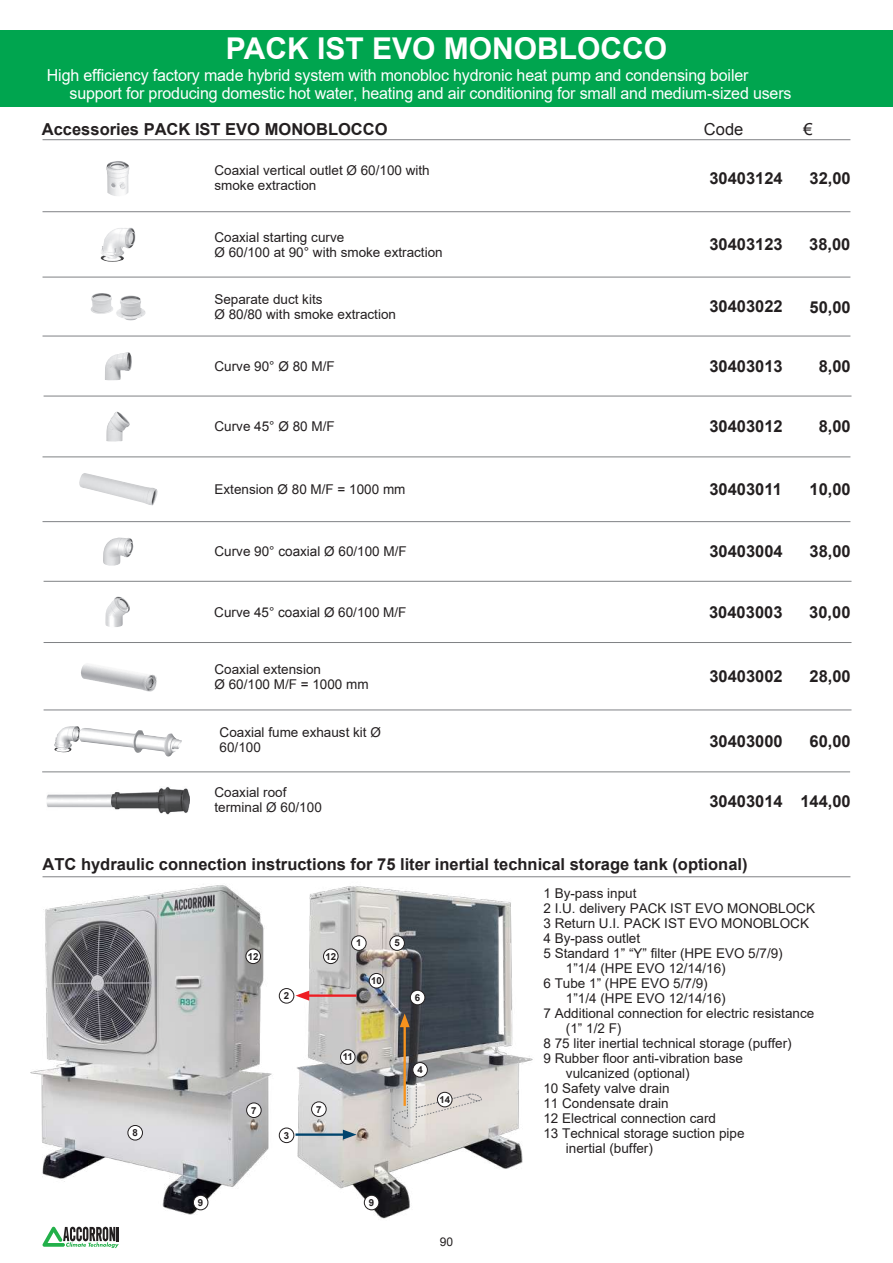
<style>
.page{position:relative;width:893px;height:1263px;background:#fff}
.page>*{position:absolute;margin:0;border:0;box-sizing:border-box;transform-origin:0 0}
.t1{font:700 30px "Arial";color:#fff}
.t2{font:700 16.5px "Arial";color:#231f20}
.t3{font:16.5px/18px "Arial";letter-spacing:-.01em;color:#fff}
.t4{font:16.5px "Arial";color:#231f20}
.t5{font:13.5px/15px "Arial";color:#231f20}
.t6{font:12px "Arial";color:#231f20}
.t7{font:700 9.6px "Arial";color:#231f20}
</style>
<div class="page">
<svg style="left:42px;top:1227px;width:77px;height:21px"></svg>
<div style="left:0;top:30px;width:893px;height:76px;background:#00a54f"></div>
<img style="left:54px;top:726px;width:128px;height:31px">
<img style="left:81px;top:664px;width:76px;height:28px">
<img style="left:103px;top:538px;width:31px;height:28px">
<img style="left:105px;top:596px;width:25px;height:31px">
<img style="left:90px;top:293px;width:56px;height:28px">
<img style="left:105px;top:352px;width:27px;height:29px">
<img style="left:79px;top:473px;width:79px;height:32px">
<img style="left:106px;top:412px;width:24px;height:30px">
<img style="left:47px;top:787px;width:142px;height:27px">
<img style="left:106px;top:161px;width:24px;height:35px">
<hr style="left:44px;top:709px;width:807px;height:1px;background:#808285">
<hr style="left:43px;top:456px;width:807px;height:1px;background:#808285">
<hr style="left:43px;top:336px;width:807px;height:1px;background:#808285">
<hr style="left:43px;top:211px;width:807px;height:1px;background:#808285">
<hr style="left:43px;top:277px;width:807px;height:1px;background:#808285">
<hr style="left:43px;top:139px;width:807px;height:1px;background:#808285">
<hr style="left:43px;top:521px;width:807px;height:1px;background:#808285">
<hr style="left:44px;top:581px;width:807px;height:1px;background:#808285">
<hr style="left:42px;top:771px;width:808px;height:1px;background:#808285">
<hr style="left:44px;top:396px;width:807px;height:1px;background:#808285">
<hr style="left:44px;top:642px;width:807px;height:1px;background:#808285">
<img style="left:100px;top:228px;width:36px;height:34px">
<hr style="left:43px;top:876px;width:807px;height:1px;background:#808285">
<img style="left:31px;top:885px;width:241px;height:330px">
<img style="left:287px;top:886px;width:246px;height:333px">
<hr style="left:305px;top:994px;width:52px;height:3px;background:#ee1d23">
<svg style="left:295px;top:991px;width:14px;height:10px"></svg>
<hr style="left:295px;top:1133px;width:52px;height:3px;background:#00446d">
<svg style="left:343px;top:1129px;width:14px;height:10px"></svg>
<svg style="left:393px;top:1083px;width:89px;height:46px;background:#d7d2cf"></svg>
<hr style="left:404px;top:1023px;width:2px;height:83px;background:#f7931d">
<svg style="left:400px;top:1013px;width:10px;height:14px"></svg>
<div style="left:247px;top:1103px;width:14px;height:14px;background:#fff;border-radius:50%"></div>
<div style="left:246px;top:1102px;width:15px;height:16px;border:1px solid #231f20;border-radius:50%"></div>
<div style="left:128px;top:1125px;width:14px;height:15px;background:#fff;border-radius:50%"></div>
<div style="left:128px;top:1125px;width:15px;height:15px;border:1px solid #231f20;border-radius:50%"></div>
<div style="left:364px;top:1195px;width:15px;height:15px;background:#fff;border-radius:50%"></div>
<div style="left:364px;top:1195px;width:15px;height:15px;border:1px solid #231f20;border-radius:50%"></div>
<div style="left:246px;top:949px;width:14px;height:14px;background:#fff;border-radius:50%"></div>
<div style="left:246px;top:949px;width:15px;height:15px;border:1px solid #231f20;border-radius:50%"></div>
<div style="left:352px;top:936px;width:14px;height:14px;background:#fff;border-radius:50%"></div>
<div style="left:351px;top:935px;width:15px;height:16px;border:1px solid #231f20;border-radius:50%"></div>
<div style="left:323px;top:949px;width:15px;height:14px;background:#fff;border-radius:50%"></div>
<div style="left:323px;top:949px;width:15px;height:15px;border:1px solid #231f20;border-radius:50%"></div>
<div style="left:312px;top:1102px;width:14px;height:14px;background:#fff;border-radius:50%"></div>
<div style="left:311px;top:1101px;width:15px;height:16px;border:1px solid #231f20;border-radius:50%"></div>
<div style="left:193px;top:1195px;width:15px;height:15px;background:#fff;border-radius:50%"></div>
<div style="left:193px;top:1195px;width:15px;height:15px;border:1px solid #231f20;border-radius:50%"></div>
<div style="left:413px;top:1062px;width:14px;height:15px;background:#fff;border-radius:50%"></div>
<div style="left:412px;top:1062px;width:16px;height:15px;border:1px solid #231f20;border-radius:50%"></div>
<div style="left:390px;top:936px;width:14px;height:14px;background:#fff;border-radius:50%"></div>
<div style="left:389px;top:935px;width:16px;height:16px;border:1px solid #231f20;border-radius:50%"></div>
<div style="left:369px;top:973px;width:15px;height:15px;background:#fff;border-radius:50%"></div>
<div style="left:369px;top:973px;width:15px;height:15px;border:1px solid #231f20;border-radius:50%"></div>
<div style="left:410px;top:990px;width:15px;height:15px;background:#fff;border-radius:50%"></div>
<div style="left:410px;top:990px;width:15px;height:15px;border:1px solid #231f20;border-radius:50%"></div>
<div style="left:340px;top:1050px;width:15px;height:14px;background:#fff;border-radius:50%"></div>
<div style="left:340px;top:1049px;width:15px;height:16px;border:1px solid #231f20;border-radius:50%"></div>
<div style="left:437px;top:1092px;width:15px;height:15px;background:#fff;border-radius:50%"></div>
<div style="left:437px;top:1092px;width:15px;height:15px;border:1px solid #231f20;border-radius:50%"></div>
<div style="left:279px;top:988px;width:15px;height:15px;background:#fff;border-radius:50%"></div>
<div style="left:279px;top:988px;width:15px;height:15px;border:1px solid #231f20;border-radius:50%"></div>
<div style="left:279px;top:1128px;width:15px;height:14px;background:#fff;border-radius:50%"></div>
<div style="left:279px;top:1128px;width:15px;height:15px;border:1px solid #231f20;border-radius:50%"></div>
<h1 class="t1" style="left:226px;top:28px;width:443px">PACK IST EVO MONOBLOCCO</h1>
<p class="t3" style="left:70px;top:66px;width:723px;text-indent:-23px">High efficiency factory made hybrid system with monobloc hydronic heat pump and condensing boiler support for producing domestic hot water, heating and air conditioning for small and medium-sized users</p>
<p class="t2" style="left:42px;top:119px;width:347px">Accessories PACK IST EVO MONOBLOCCO</p>
<p class="t4" style="left:704px;top:119px;width:41px">Code</p>
<p class="t4" style="left:804px;top:119px;width:11px">€</p>
<p class="t5" style="left:214px;top:163px;width:217px">Coaxial vertical outlet Ø 60/100 with smoke extraction</p>
<p class="t2" style="left:709px;top:168px;width:75px">30403124</p>
<p class="t2" style="left:809px;top:168px;width:43px">32,00</p>
<p class="t5" style="left:214px;top:230px;width:230px">Coaxial starting curve<br>Ø 60/100 at 90° with smoke extraction</p>
<p class="t2" style="left:709px;top:234px;width:75px">30403123</p>
<p class="t2" style="left:809px;top:234px;width:43px">38,00</p>
<p class="t5" style="left:214px;top:292px;width:183px">Separate duct kits<br>Ø 80/80 with smoke extraction</p>
<p class="t2" style="left:809px;top:296px;width:43px">50,00</p>
<p class="t2" style="left:709px;top:295px;width:75px">30403022</p>
<p class="t5" style="left:215px;top:359px;width:122px">Curve 90° Ø 80 M/F</p>
<p class="t2" style="left:709px;top:355px;width:75px">30403013</p>
<p class="t2" style="left:819px;top:355px;width:34px">8,00</p>
<p class="t5" style="left:215px;top:419px;width:122px">Curve 45° Ø 80 M/F</p>
<p class="t2" style="left:709px;top:416px;width:75px">30403012</p>
<p class="t2" style="left:819px;top:416px;width:34px">8,00</p>
<p class="t5" style="left:215px;top:482px;width:192px">Extension Ø 80 M/F = 1000 mm</p>
<p class="t2" style="left:709px;top:478px;width:74px">30403011</p>
<p class="t2" style="left:809px;top:478px;width:43px">10,00</p>
<p class="t5" style="left:215px;top:544px;width:194px">Curve 90° coaxial Ø 60/100 M/F</p>
<p class="t2" style="left:709px;top:541px;width:75px">30403004</p>
<p class="t2" style="left:809px;top:541px;width:43px">38,00</p>
<p class="t5" style="left:214px;top:605px;width:194px">Curve 45° coaxial Ø 60/100 M/F</p>
<p class="t2" style="left:709px;top:601px;width:75px">30403003</p>
<p class="t2" style="left:809px;top:601px;width:43px">30,00</p>
<p class="t5" style="left:215px;top:661px;width:156px">Coaxial extension<br>Ø 60/100 M/F = 1000 mm</p>
<p class="t2" style="left:709px;top:665px;width:75px">30403002</p>
<p class="t2" style="left:809px;top:665px;width:43px">28,00</p>
<p class="t5" style="left:220px;top:725px;width:163px">Coaxial fume exhaust kit Ø<br>60/100</p>
<p class="t2" style="left:709px;top:730px;width:75px">30403000</p>
<p class="t2" style="left:809px;top:730px;width:43px">60,00</p>
<p class="t5" style="left:215px;top:784px;width:109px">Coaxial roof terminal Ø 60/100</p>
<p class="t2" style="left:709px;top:790px;width:143px">30403014 144,00</p>
<p class="t2" style="left:43px;top:853px;width:707px">ATC hydraulic connection instructions for 75 liter inertial technical storage tank (optional)</p>
<p class="t7" style="left:132px;top:1126px;width:7px">8</p>
<p class="t7" style="left:198px;top:1196px;width:7px">9</p>
<p class="t7" style="left:248px;top:950px;width:12px">12</p>
<p class="t7" style="left:284px;top:989px;width:7px">2</p>
<p class="t7" style="left:251px;top:1104px;width:7px">7</p>
<p class="t7" style="left:284px;top:1129px;width:7px">3</p>
<p class="t7" style="left:325px;top:950px;width:12px">12</p>
<p class="t7" style="left:356px;top:937px;width:7px">1</p>
<p class="t7" style="left:371px;top:974px;width:12px">10</p>
<p class="t7" style="left:394px;top:937px;width:7px">5</p>
<p class="t7" style="left:415px;top:991px;width:7px">6</p>
<p class="t7" style="left:316px;top:1103px;width:7px">7</p>
<p class="t7" style="left:343px;top:1051px;width:12px">11</p>
<p class="t7" style="left:417px;top:1063px;width:7px">4</p>
<p class="t7" style="left:439px;top:1093px;width:12px">14</p>
<p class="t7" style="left:369px;top:1196px;width:7px">9</p>
<p class="t6" style="left:440px;top:1234px;width:15px">90</p>
<p class="t5" style="left:543px;top:885px;width:95px">1 By-pass input</p>
<p class="t5" style="left:543px;top:900px;width:273px">2 I.U. delivery PACK IST EVO MONOBLOCK</p>
<p class="t5" style="left:543px;top:915px;width:267px">3 Return U.I. PACK IST EVO MONOBLOCK</p>
<p class="t5" style="left:543px;top:930px;width:98px">4 By-pass outlet</p>
<p class="t5" style="left:543px;top:945px;width:241px">5 Standard 1” “Y” filter (HPE EVO 5/7/9)</p>
<p class="t5" style="left:566px;top:960px;width:161px">1”1/4 (HPE EVO 12/14/16)</p>
<p class="t5" style="left:543px;top:975px;width:166px">6 Tube 1” (HPE EVO 5/7/9)</p>
<p class="t5" style="left:566px;top:990px;width:161px">1”1/4 (HPE EVO 12/14/16)</p>
<p class="t5" style="left:543px;top:1005px;width:272px">7 Additional connection for electric resistance</p>
<p class="t5" style="left:566px;top:1020px;width:57px">(1” 1/2 F)</p>
<p class="t5" style="left:543px;top:1035px;width:250px">8 75 liter inertial technical storage (puffer)</p>
<p class="t5" style="left:543px;top:1050px;width:201px">9 Rubber floor anti-vibration base</p>
<p class="t5" style="left:566px;top:1065px;width:125px">vulcanized (optional)</p>
<p class="t5" style="left:543px;top:1080px;width:128px">10 Safety valve drain</p>
<p class="t5" style="left:543px;top:1095px;width:127px">11 Condensate drain</p>
<p class="t5" style="left:543px;top:1110px;width:174px">12 Electrical connection card</p>
<p class="t5" style="left:543px;top:1125px;width:203px">13 Technical storage suction pipe</p>
<p class="t5" style="left:566px;top:1140px;width:89px">inertial (buffer)</p>
</div>
